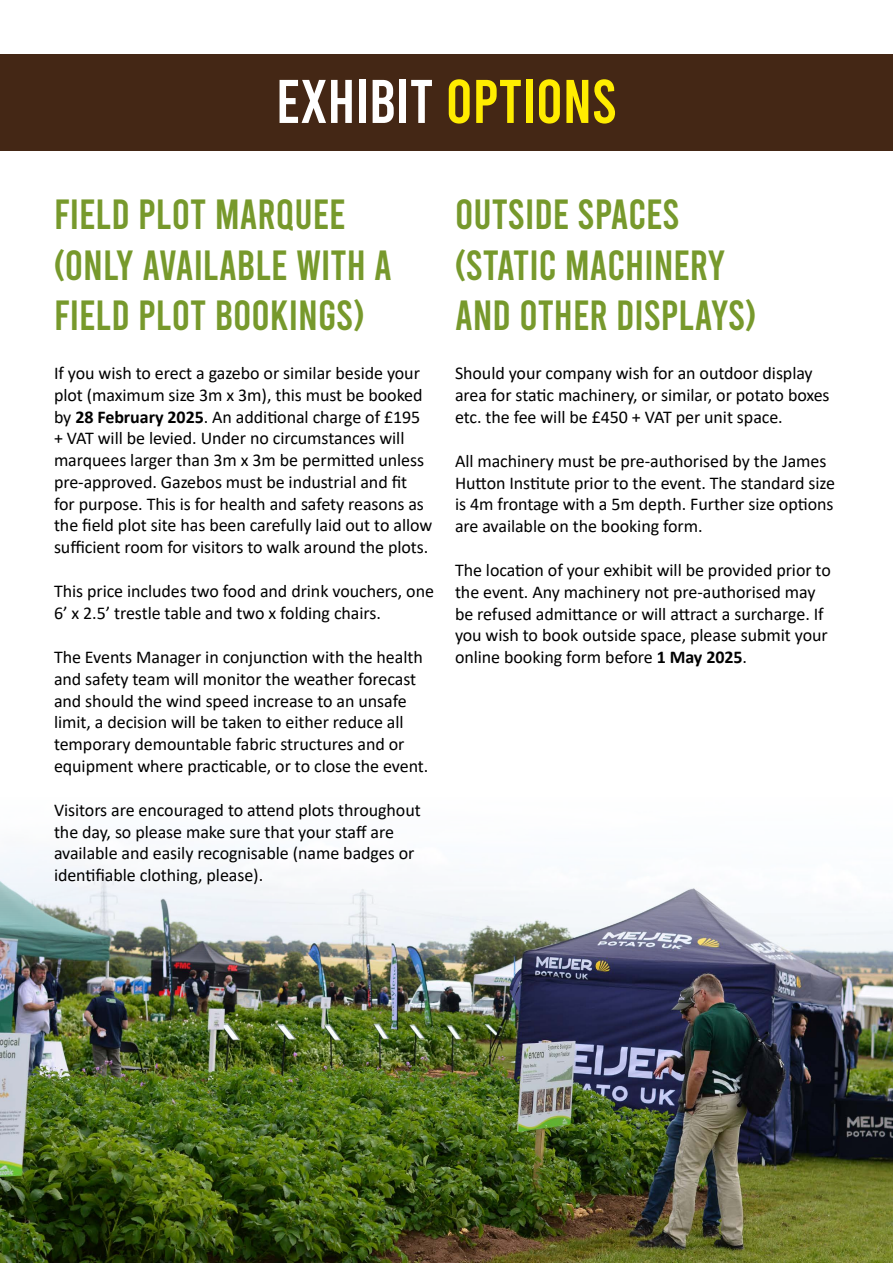
<style>
.page{position:relative;width:893px;height:1263px;background:#fff}
.page>*{position:absolute;margin:0;border:0;box-sizing:border-box;transform-origin:0 0}
.t1{font:61.5px "Bebas";color:#fff}
.t2{font:61.5px "Bebas";color:#ffed00}
.t3{font:42px/50.4px "Bebas";color:#77992c}
.t4{font:18px/21.8px "Calibri";letter-spacing:-.005em;color:#000}
.s1{font-weight:700}
</style>
<div class="page">
<img style="left:0;top:852px;width:893px;height:411px">
<div style="left:0;top:54px;width:893px;height:96px;background:#442715"></div>
<h1 class="t1" style="left:276px;top:71px;width:47px">EXHIBIT</h1>
<h1 class="t2" style="left:446px;top:71px;width:173px">OPTIONS</h1>
<h2 class="t3" style="left:54px;top:189px;width:340px">FIELD PLOT MARQUEE (ONLY AVAILABLE WITH A<br>FIELD PLOT BOOKINGS)</h2>
<p class="t4" style="left:54px;top:362px;width:380px">If you wish to erect a gazebo or similar beside your plot (maximum size 3m x 3m), this must be booked by <span class="s1">28 February 2025</span>. An additional charge of £195 + VAT will be levied. Under no circumstances will marquees larger than 3m x 3m be permitted unless pre-approved. Gazebos must be industrial and fit for purpose. This is for health and safety reasons as the field plot site has been carefully laid out to allow sufficient room for visitors to walk around the plots.</p>
<p class="t4" style="left:54px;top:580px;width:381px">This price includes two food and drink vouchers, one<br>6’ x 2.5’ trestle table and two x folding chairs.</p>
<p class="t4" style="left:54px;top:646px;width:376px">The Events Manager in conjunction with the health and safety team will monitor the weather forecast and should the wind speed increase to an unsafe limit, a decision will be taken to either reduce all temporary demountable fabric structures and or equipment where practicable, or to close the event.</p>
<p class="t4" style="left:54px;top:799px;width:368px">Visitors are encouraged to attend plots throughout the day, so please make sure that your staff are available and easily recognisable (name badges or identifiable clothing, please).</p>
<h2 class="t3" style="left:455px;top:189px;width:303px">OUTSIDE SPACES (STATIC MACHINERY<br>AND OTHER DISPLAYS)</h2>
<p class="t4" style="left:455px;top:362px;width:376px">Should your company wish for an outdoor display area for static machinery, or similar, or potato boxes etc. the fee will be £450 + VAT per unit space.</p>
<p class="t4" style="left:455px;top:449px;width:382px">All machinery must be pre-authorised by the James Hutton Institute prior to the event. The standard size is 4m frontage with a 5m depth. Further size options are available on the booking form.</p>
<p class="t4" style="left:455px;top:559px;width:377px">The location of your exhibit will be provided prior to the event. Any machinery not pre-authorised may be refused admittance or will attract a surcharge. If you wish to book outside space, please submit your online booking form before <span class="s1">1 May 2025</span>.</p>
</div>
